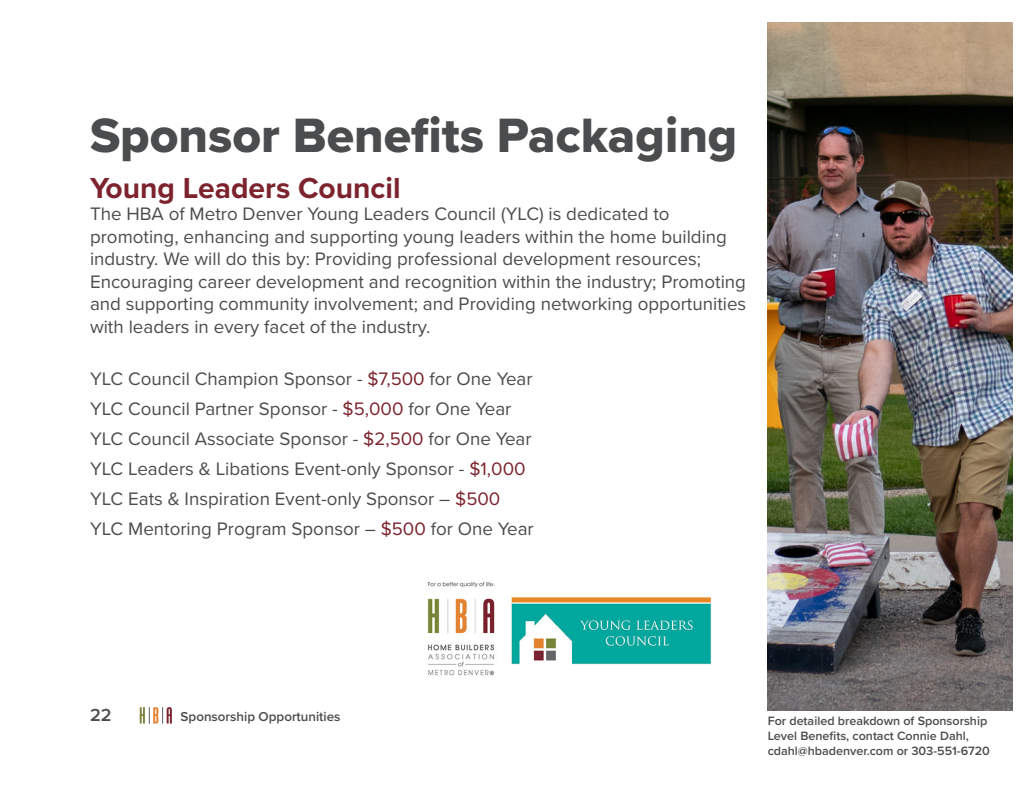
<style>
.page{position:relative;width:1035px;height:810px;background:#fff}
.page>*{position:absolute;margin:0;border:0;box-sizing:border-box;transform-origin:0 0}
.t1{font:50px "Proxima Nova Extrabld";color:#4b4c4d}
.t2{font:700 30px "Proxima Nova";color:#7c232e}
.t3{font:18.75px/22.5px "Proxima Nova";color:#4b4c4d}
.t4{font:600 18.12px "Proxima Nova";color:#4b4c4d}
.t5{font:600 13.38px "Proxima Nova";color:#4b4c4d}
.t6{font:600 12.5px/15px "Proxima Nova";color:#4b4c4d}
.s1{color:#7c232e}
</style>
<div class="page">
<svg style="left:140px;top:707px;width:32px;height:17px"></svg>
<img style="left:768px;top:22px;width:244px;height:689px">
<img style="left:427px;top:581px;width:285px;height:95px">
<p class="t1" style="left:90px;top:98px;width:649px">Sponsor Benefits Packaging</p>
<p class="t2" style="left:90px;top:165px;width:312px">Young Leaders Council</p>
<p class="t3" style="left:90px;top:202px;width:658px">The HBA of Metro Denver Young Leaders Council (YLC) is dedicated to promoting, enhancing and supporting young leaders within the home building industry. We will do this by: Providing professional development resources; Encouraging career development and recognition within the industry; Promoting and supporting community involvement; and Providing networking opportunities with leaders in every facet of the industry.</p>
<p class="t3" style="left:90px;top:367px;width:444px">YLC Council Champion Sponsor - <span class="s1">$7,500</span> for One Year</p>
<p class="t3" style="left:90px;top:397px;width:423px">YLC Council Partner Sponsor - <span class="s1">$5,000</span> for One Year</p>
<p class="t3" style="left:90px;top:427px;width:443px">YLC Council Associate Sponsor - <span class="s1">$2,500</span> for One Year</p>
<p class="t3" style="left:90px;top:457px;width:437px">YLC Leaders &amp; Libations Event-only Sponsor - <span class="s1">$1,000</span></p>
<p class="t3" style="left:90px;top:487px;width:412px">YLC Eats &amp; Inspiration Event-only Sponsor – <span class="s1">$500</span></p>
<p class="t3" style="left:90px;top:517px;width:445px">YLC Mentoring Program Sponsor – <span class="s1">$500</span> for One Year</p>
<p class="t4" style="left:90px;top:702px;width:23px">22</p>
<p class="t5" style="left:181px;top:707px;width:161px">Sponsorship Opportunities</p>
<p class="t6" style="left:768px;top:713px;width:224px">For detailed breakdown of Sponsorship<br>Level Benefits, contact Connie Dahl, cdahl@hbadenver.com or 303-551-6720</p>
</div>
